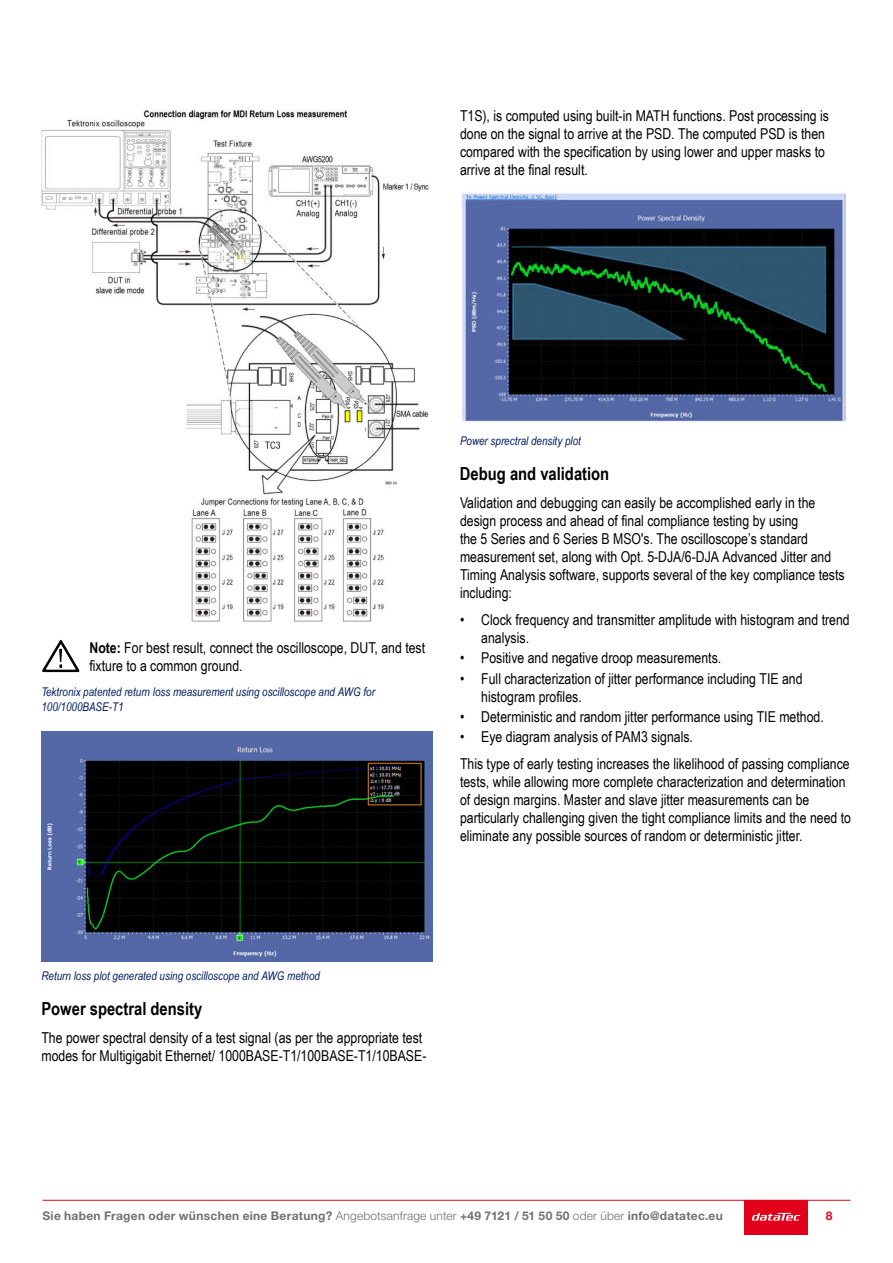
<style>
.page{position:relative;width:893px;height:1263px;background:#fff}
.page>*{position:absolute;margin:0;border:0;box-sizing:border-box;transform-origin:0 0}
.t1{font:700 18px "Arial Narrow";color:#000}
.t2{font:15px/18px "Arial Narrow";color:#000}
.t3{font:italic 12px/14.4px "Arial Narrow";color:#001e60}
.t4{font:700 12px "Helvetica Neue LT Pro";letter-spacing:.025em;color:#707172}
.t5{font:700 12px "Helvetica Neue LT Pro";color:#e2001a}
.s1{font-weight:700}
.s2{font-weight:300}
</style>
<div class="page">
<div style="left:744px;top:1200px;width:64px;height:34px;background:#e2001a"></div>
<svg style="left:752px;top:1213px;width:48px;height:7px"></svg>
<hr style="left:43px;top:1200px;width:807px;height:1px;background:#e2001a">
<img style="left:41px;top:110px;width:388px;height:512px">
<img style="left:42px;top:640px;width:38px;height:32px">
<img style="left:41px;top:731px;width:392px;height:231px">
<img style="left:462px;top:193px;width:384px;height:229px">
<p class="t2" style="left:460px;top:107px;width:370px">T1S), is computed using built-in MATH functions. Post processing is done on the signal to arrive at the PSD. The computed PSD is then compared with the specification by using lower and upper masks to arrive at the final result.</p>
<p class="t2" style="left:89px;top:638px;width:337px"><span class="s1">Note:</span> For best result, connect the oscilloscope, DUT, and test fixture to a common ground.</p>
<p class="t3" style="left:41px;top:685px;width:335px">Tektronix patented return loss measurement using oscilloscope and AWG for<br>100/1000BASE-T1</p>
<p class="t3" style="left:460px;top:434px;width:122px">Power sprectral density plot</p>
<p class="t1" style="left:460px;top:460px;width:151px">Debug and validation</p>
<p class="t2" style="left:460px;top:493px;width:386px">Validation and debugging can easily be accomplished early in the design process and ahead of final compliance testing by using<br>the 5 Series and 6 Series B MSO's. The oscilloscope’s standard measurement set, along with Opt. 5-DJA/6-DJA Advanced Jitter and Timing Analysis software, supports several of the key compliance tests including:</p>
<p class="t2" style="left:481px;top:610px;width:370px;text-indent:-21px">• Clock frequency and transmitter amplitude with histogram and trend analysis.</p>
<p class="t2" style="left:460px;top:648px;width:263px">• Positive and negative droop measurements.</p>
<p class="t2" style="left:481px;top:669px;width:323px;text-indent:-21px">• Full characterization of jitter performance including TIE and histogram profiles.</p>
<p class="t2" style="left:460px;top:707px;width:365px">• Deterministic and random jitter performance using TIE method.</p>
<p class="t2" style="left:460px;top:723px;width:391px;line-height:27px">• Eye diagram analysis of PAM3 signals.<br>This type of early testing increases the likelihood of passing compliance</p>
<p class="t2" style="left:460px;top:772px;width:393px">tests, while allowing more complete characterization and determination of design margins. Master and slave jitter measurements can be particularly challenging given the tight compliance limits and the need to eliminate any possible sources of random or deterministic jitter.</p>
<p class="t3" style="left:41px;top:969px;width:280px">Return loss plot generated using oscilloscope and AWG method</p>
<p class="t1" style="left:41px;top:995px;width:162px">Power spectral density</p>
<p class="t2" style="left:41px;top:1028px;width:386px">The power spectral density of a test signal (as per the appropriate test modes for Multigigabit Ethernet/ 1000BASE-T1/100BASE-T1/10BASE-</p>
<p class="t4" style="left:43px;top:1209px;width:682px">Sie haben Fragen oder wünschen eine Beratung? <span class="s2">Angebotsanfrage unter</span> +49 7121 / 51 50 50 <span class="s2">oder über</span> info@datatec.eu</p>
<p class="t5" style="left:826px;top:1209px;width:8px">8</p>
</div>
